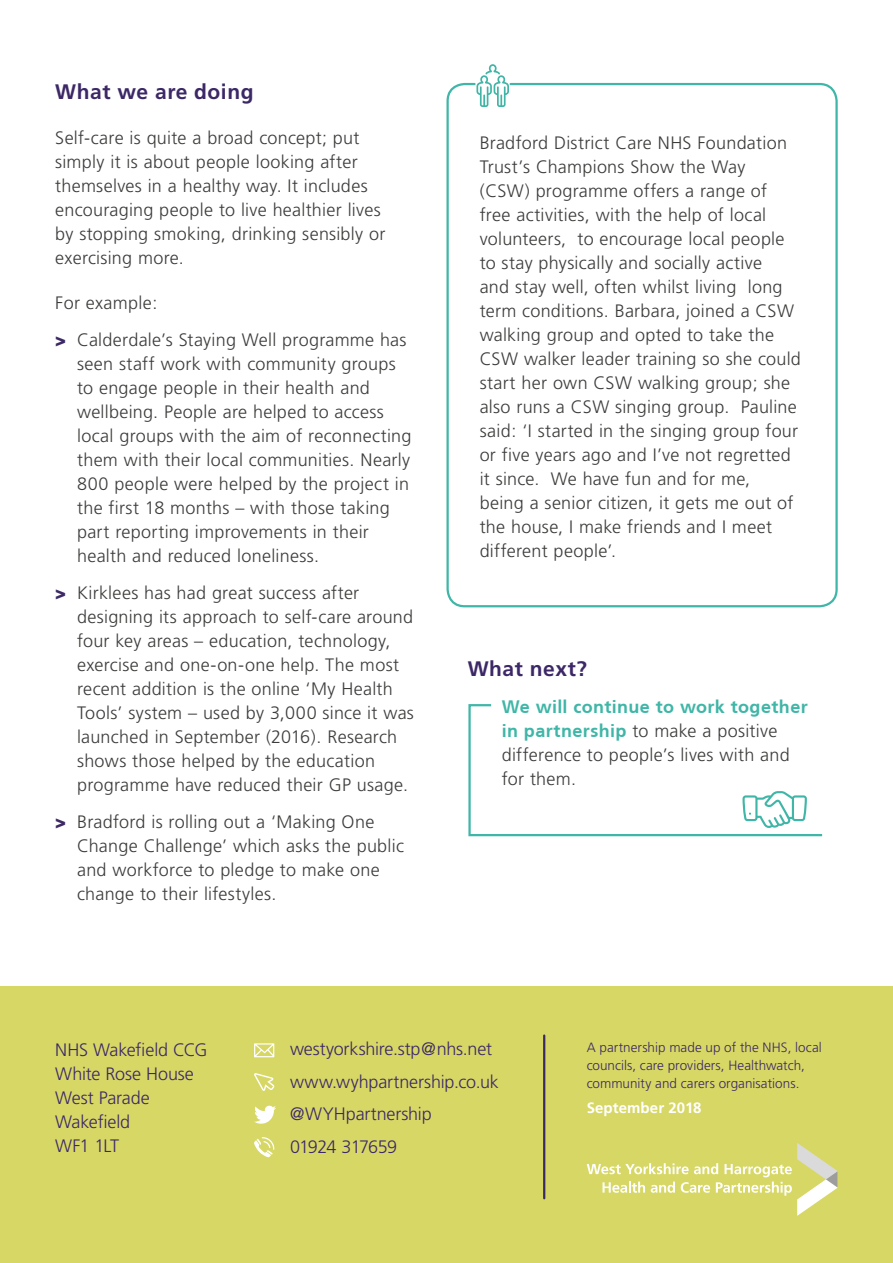
<style>
.page{position:relative;width:893px;height:1263px;background:#fff}
.page>*{position:absolute;margin:0;border:0;box-sizing:border-box;transform-origin:0 0}
.t1{font:700 21px "Frutiger";letter-spacing:.025em;color:#3c2867}
.t2{font:300 18px/24px "Frutiger";letter-spacing:.015em;color:#3c3c3b}
.t3{font:300 18px/24px "Frutiger";letter-spacing:-.01em;color:#3c2867}
.t4{font:700 18px "Frutiger CE";letter-spacing:.02em;color:#3fb6a7}
.t5{font:700 15px "Frutiger";letter-spacing:.005em;color:#fff}
.t6{font:300 13.5px/18px "Frutiger";color:#3c2867}
.s1{font-weight:900;font-size:18.15px;color:#3c2965}
.s2{font-family:"Frutiger CE";font-weight:700;color:#3fb6a7}
</style>
<div class="page">
<div style="left:0;top:986px;width:893px;height:277px;background:#d7d766"></div>
<svg style="left:254px;top:1073px;width:21px;height:18px"></svg>
<svg style="left:254px;top:1105px;width:22px;height:19px"></svg>
<svg style="left:254px;top:1043px;width:20px;height:14px"></svg>
<svg style="left:254px;top:1137px;width:20px;height:20px"></svg>
<svg style="left:587px;top:1143px;width:251px;height:73px"></svg>
<hr style="left:543px;top:1035px;width:2px;height:163px;background:#3c2867">
<svg style="left:480px;top:64px;width:26px;height:18px"></svg>
<svg style="left:446px;top:82px;width:392px;height:526px"></svg>
<svg style="left:468px;top:704px;width:355px;height:133px"></svg>
<svg style="left:742px;top:791px;width:65px;height:37px"></svg>
<p class="t1" style="left:55px;top:79px;width:200px">What we are doing</p>
<p class="t2" style="left:55px;top:126px;width:332px">Self-care is quite a broad concept; put simply it is about people looking after themselves in a healthy way. It includes encouraging people to live healthier lives by stopping smoking, drinking sensibly or exercising more.</p>
<p class="t2" style="left:55px;top:285px;width:353px;line-height:36.8px">For example:<br><span class="s1">&gt;</span> Calderdale’s Staying Well programme has</p>
<p class="t2" style="left:77px;top:352px;width:336px">seen staff work with community groups to engage people in their health and wellbeing. People are helped to access local groups with the aim of reconnecting them with their local communities. Nearly 800 people were helped by the project in the first 18 months – with those taking part reporting improvements in their health and reduced loneliness.</p>
<p class="t2" style="left:77px;top:581px;width:338px;text-indent:-22px"><span class="s1">&gt;</span> Kirklees has had great success after designing its approach to self-care around four key areas – education, technology, exercise and one-on-one help. The most recent addition is the online ‘My Health Tools’ system – used by 3,000 since it was launched in September (2016). Research shows those helped by the education programme have reduced their GP usage.</p>
<p class="t2" style="left:77px;top:810px;width:328px;text-indent:-22px"><span class="s1">&gt;</span> Bradford is rolling out a ‘Making One Change Challenge’ which asks the public and workforce to pledge to make one change to their lifestyles.</p>
<p class="t2" style="left:480px;top:131px;width:323px">Bradford District Care NHS Foundation Trust’s Champions Show the Way<br>(CSW) programme offers a range of free activities, with the help of local volunteers, to encourage local people to stay physically and socially active<br>and stay well, often whilst living long term conditions. Barbara, joined a CSW walking group and opted to take the CSW walker leader training so she could start her own CSW walking group; she also runs a CSW singing group. Pauline said: ‘I started in the singing group four or five years ago and I’ve not regretted it since. We have fun and for me,<br>being a senior citizen, it gets me out of the house, I make friends and I meet different people’.</p>
<p class="t1" style="left:468px;top:656px;width:121px">What next?</p>
<p class="t4" style="left:502px;top:695px;width:307px">We will continue to work together</p>
<p class="t2" style="left:502px;top:719px;width:289px"><span class="s2">in partnership</span> to make a positive difference to people’s lives with and for them.</p>
<p class="t3" style="left:55px;top:1038px;width:154px">NHS Wakefield CCG<br>White Rose House<br>West Parade<br>Wakefield<br>WF1 1LT</p>
<p class="t3" style="left:290px;top:1033px;width:210px;line-height:32.4px">westyorkshire.stp@nhs.net www.wyhpartnership.co.uk @WYHpartnership<br>01924 317659</p>
<p class="t6" style="left:587px;top:1039px;width:237px">A partnership made up of the NHS, local councils, care providers, Healthwatch, community and carers organisations.</p>
<p class="t5" style="left:587px;top:1099px;width:116px">September 2018</p>
</div>
